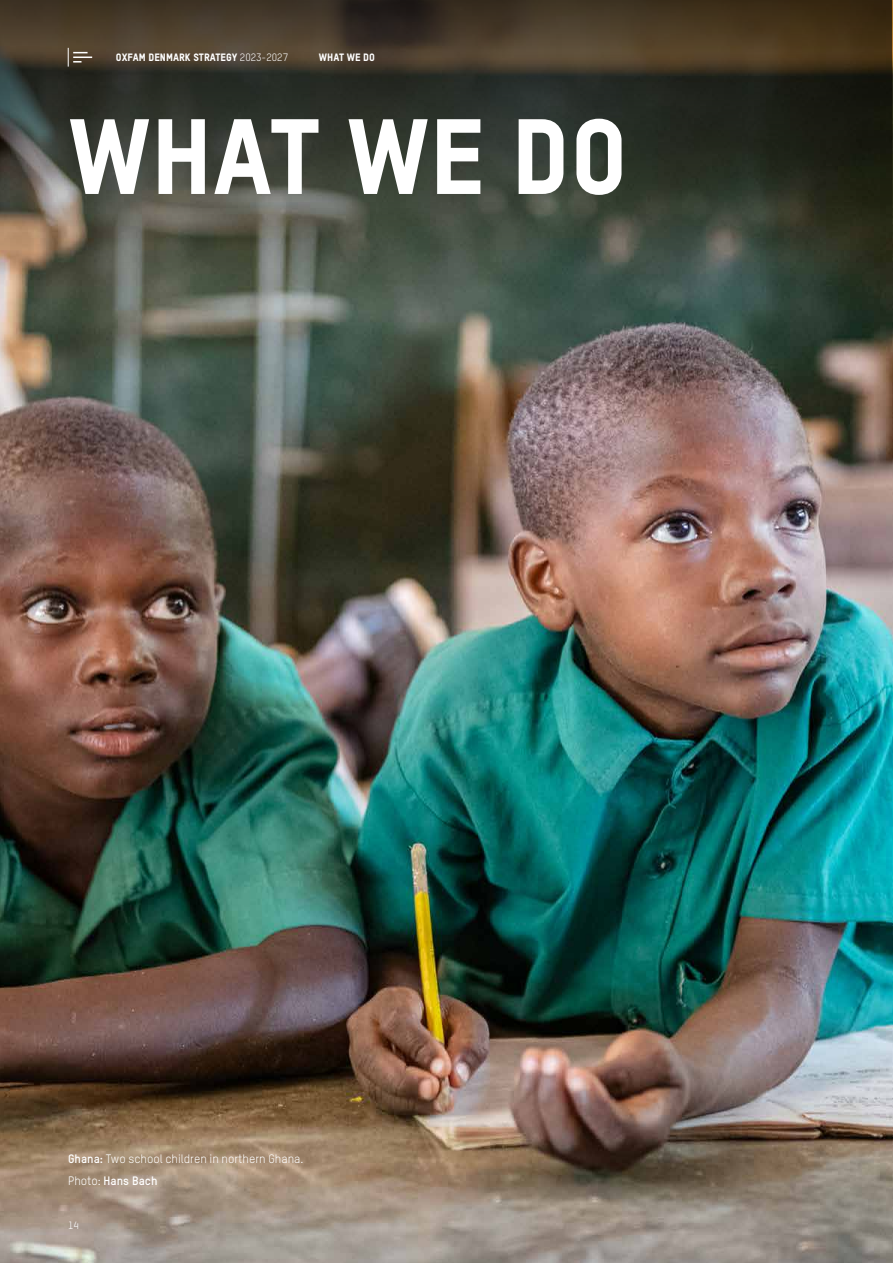
<style>
.page{position:relative;width:893px;height:1263px;background:#fff}
.page>*{position:absolute;margin:0;border:0;box-sizing:border-box;transform-origin:0 0}
.t1{font:105px "Oxfam TSTARPRO Headline";color:#fff}
.t2{font:12px/22.2px "Oxfam TSTARPRO";color:#fff}
.t3{font:10.5px "Oxfam TSTARPRO Headline";color:#fff}
.t4{font:10.5px "Oxfam TSTARPRO";color:#fff}
.s1{font-family:"Oxfam TSTARPRO"}
.s2{font-weight:700}
</style>
<div class="page">
<img style="left:0;top:0;width:893px;height:1263px">
<svg style="left:0;top:0;width:892px;height:285px"></svg>
<svg style="left:68px;top:48px;width:24px;height:19px"></svg>
<p class="t3" style="left:116px;top:50px;width:174px">OXFAM DENMARK STRATEGY <span class="s1">2023-2027</span></p>
<p class="t3" style="left:319px;top:50px;width:51px">WHAT WE DO</p>
<h1 class="t1" style="left:68px;top:77px;width:561px">WHAT WE DO</h1>
<p class="t2" style="left:68px;top:1146px;width:237px"><span class="s2">Ghana:</span> Two school children in northern Ghana.<br>Photo: <span class="s2">Hans Bach</span></p>
<p class="t4" style="left:68px;top:1217px;width:12px">14</p>
</div>
